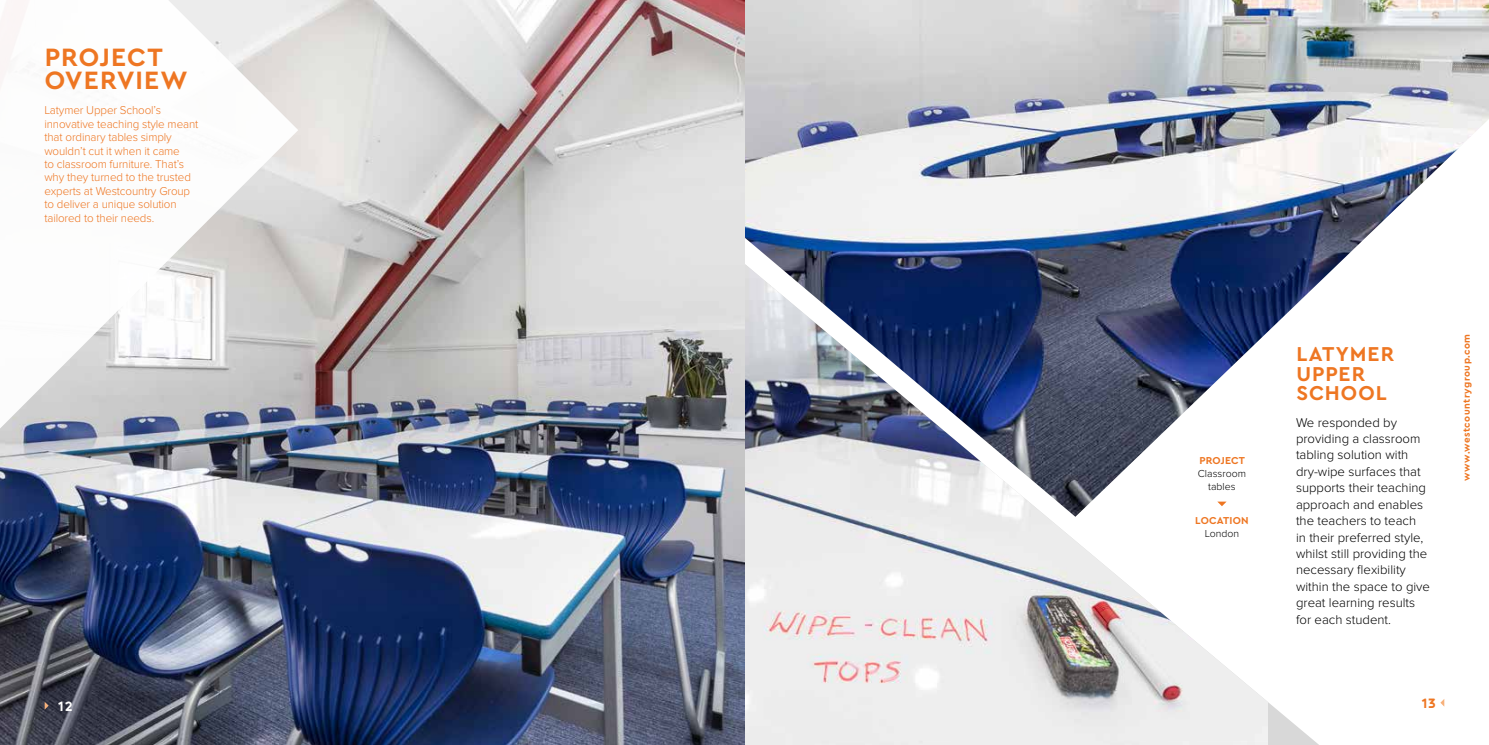
<style>
.page{position:relative;width:1489px;height:745px;background:#fff}
.page>*{position:absolute;margin:0;border:0;box-sizing:border-box;transform-origin:0 0}
.t1{font:700 26.25px/23.6px "Cera GR";letter-spacing:.04em;color:#ee7622}
.t2{font:700 21px/19.6px "Cera GR";letter-spacing:.05em;color:#ee7622}
.t3{font:700 13.5px "Havelock Titling";color:#fff}
.t4{font:700 13.5px "Havelock Titling";color:#ee7622}
.t5{font:300 13.12px/16.4px "Proxima Nova";color:#000}
.t6{font:300 11.75px/13.4px "Proxima Nova";letter-spacing:-.01em;color:#ee7622}
.t7{font:300 10.5px/13.1px "Proxima Nova";color:#000;text-align:center}
.t8{font:700 10.5px "Cera GR";letter-spacing:.02em;color:#ee7622}
.t9{font:700 9.88px "Cera GR";letter-spacing:.045em;color:#ee7622}
</style>
<div class="page">
<img style="left:744px;top:0;width:744px;height:283px">
<svg style="left:744px;top:263px;width:575px;height:481px"></svg>
<img style="left:744px;top:265px;width:523px;height:479px">
<svg style="left:1217px;top:501px;width:9px;height:5px"></svg>
<img style="left:0;top:0;width:744px;height:744px">
<svg style="left:0;top:0;width:298px;height:445px"></svg>
<svg style="left:1440px;top:699px;width:4px;height:7px"></svg>
<svg style="left:45px;top:701px;width:4px;height:8px"></svg>
<h1 class="t1" style="left:45px;top:45px;width:144px">PROJECT<br>OVERVIEW</h1>
<p class="t6" style="left:44px;top:104px;width:155px">Latymer Upper School’s innovative teaching style meant that ordinary tables simply wouldn’t cut it when it came<br>to classroom furniture. That’s why they turned to the trusted experts at Westcountry Group to deliver a unique solution tailored to their needs.</p>
<p class="t8" style="left:1199px;top:454px;width:47px">PROJECT</p>
<p class="t7" style="left:1197px;top:466px;width:50px">Classroom tables</p>
<p class="t8" style="left:1195px;top:514px;width:55px">LOCATION</p>
<p class="t7" style="left:1204px;top:526px;width:36px">London</p>
<h2 class="t2" style="left:1296px;top:344px;width:99px">LATYMER<br>UPPER<br>SCHOOL</h2>
<p class="t5" style="left:1295px;top:414px;width:135px">We responded by providing a classroom tabling solution with dry-wipe surfaces that supports their teaching approach and enables the teachers to teach<br>in their preferred style, whilst still providing the necessary flexibility within the space to give great learning results for each student.</p>
<p class="t9" style="left:1460px;top:481px;width:149px;rotate:-90deg">www.westcountrygroup.com</p>
<p class="t3" style="left:57px;top:694px;width:18px">12</p>
<p class="t4" style="left:1420px;top:691px;width:18px">13</p>
</div>
